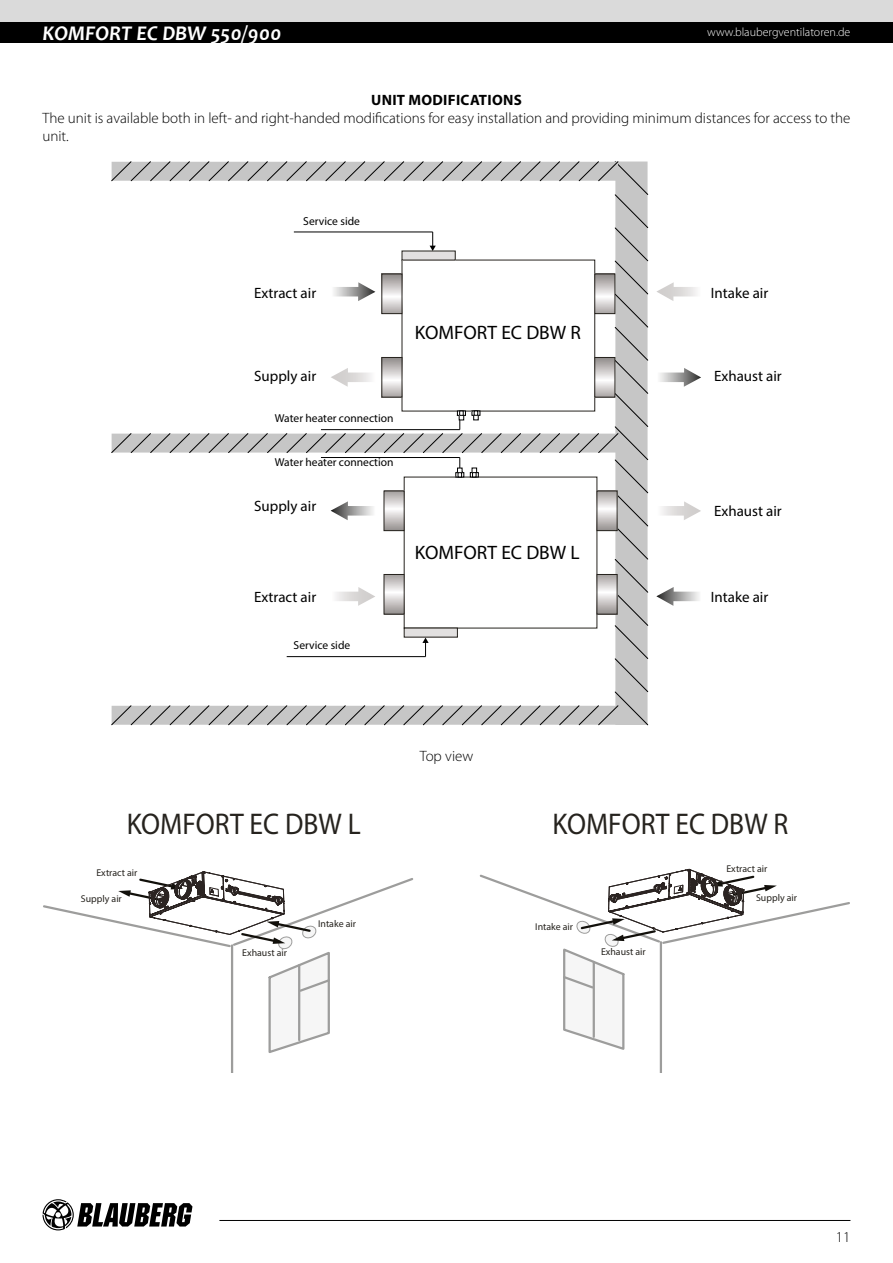
<style>
.page{position:relative;width:893px;height:1263px;background:#fff}
.page>*{position:absolute;margin:0;border:0;box-sizing:border-box;transform-origin:0 0}
.t1{font:30px "Myriad Pro";color:#26231e;scale:.92 1}
.t2{font:italic 700 21px "Candara";color:#fff}
.t3{font:19.5px "Myriad Pro";color:#000}
.t4{font:300 15px/18px "Myriad Pro";color:#000}
.t5{font:15px "Myriad Pro";color:#000}
.t6{font:700 15px "Myriad Pro";letter-spacing:.02em;color:#000}
.t7{font:300 12px "Myriad Pro";color:#fff}
.t8{font:11.55px "Myriad Pro";color:#000}
.t9{font:9.9px "Myriad Pro";color:#26231e}
</style>
<div class="page">
<div style="left:0;top:21px;width:893px;height:22px;background:#000"></div>
<svg style="left:43px;top:1199px;width:149px;height:31px"></svg>
<hr style="left:219px;top:1220px;width:631px;height:1px;background:#000">
<div style="left:0;top:0;width:893px;height:21px;background:#dadada"></div>
<svg style="left:657px;top:282px;width:40px;height:19px"></svg>
<svg style="left:660px;top:368px;width:41px;height:19px"></svg>
<svg style="left:662px;top:501px;width:39px;height:19px"></svg>
<svg style="left:656px;top:587px;width:43px;height:19px"></svg>
<svg style="left:111px;top:161px;width:537px;height:564px"></svg>
<hr style="left:660px;top:942px;width:2px;height:131px;background:#9d9d9c">
<hr style="left:231px;top:945px;width:2px;height:128px;background:#9d9d9c">
<svg style="left:479px;top:869px;width:371px;height:183px"></svg>
<svg style="left:43px;top:871px;width:370px;height:184px"></svg>
<h2 class="t2" style="left:43px;top:20px;width:67px">KOMFORT</h2>
<h2 class="t2" style="left:137px;top:20px;width:147px">EC DBW 550/900</h2>
<p class="t7" style="left:707px;top:26px;width:145px">www.blaubergventilatoren.de</p>
<p class="t6" style="left:371px;top:90px;width:152px">UNIT MODIFICATIONS</p>
<p class="t4" style="left:43px;top:109px;width:809px">The unit is available both in left- and right-handed modifications for easy installation and providing minimum distances for access to the unit.</p>
<p class="t8" style="left:303px;top:214px;width:58px">Service side</p>
<p class="t5" style="left:254px;top:284px;width:64px">Extract air</p>
<p class="t5" style="left:254px;top:367px;width:64px">Supply air</p>
<p class="t8" style="left:275px;top:411px;width:120px">Water heater connection</p>
<p class="t8" style="left:275px;top:455px;width:120px">Water heater connection</p>
<p class="t5" style="left:254px;top:496px;width:64px">Supply air</p>
<p class="t5" style="left:254px;top:587px;width:64px">Extract air</p>
<p class="t8" style="left:294px;top:638px;width:58px">Service side</p>
<h3 class="t3" style="left:415px;top:320px;width:168px">KOMFORT EC DBW R</h3>
<h3 class="t3" style="left:415px;top:541px;width:166px">KOMFORT EC DBW L</h3>
<p class="t4" style="left:420px;top:747px;width:55px">Top view</p>
<p class="t5" style="left:711px;top:284px;width:59px">Intake air</p>
<p class="t5" style="left:714px;top:367px;width:69px">Exhaust air</p>
<p class="t5" style="left:714px;top:501px;width:69px">Exhaust air</p>
<p class="t5" style="left:711px;top:587px;width:59px">Intake air</p>
<h1 class="t1" style="left:127px;top:805px;width:256px">KOMFORT EC DBW L</h1>
<h1 class="t1" style="left:553px;top:805px;width:258px">KOMFORT EC DBW R</h1>
<p class="t9" style="left:96px;top:867px;width:42px">Extract air</p>
<p class="t9" style="left:726px;top:863px;width:42px">Extract air</p>
<p class="t9" style="left:81px;top:893px;width:42px">Supply air</p>
<p class="t9" style="left:756px;top:892px;width:42px">Supply air</p>
<p class="t9" style="left:318px;top:918px;width:39px">Intake air</p>
<p class="t9" style="left:535px;top:920px;width:39px">Intake air</p>
<p class="t9" style="left:242px;top:946px;width:46px">Exhaust air</p>
<p class="t9" style="left:601px;top:946px;width:46px">Exhaust air</p>
<p class="t4" style="left:836px;top:1228px;width:16px">11</p>
</div>
